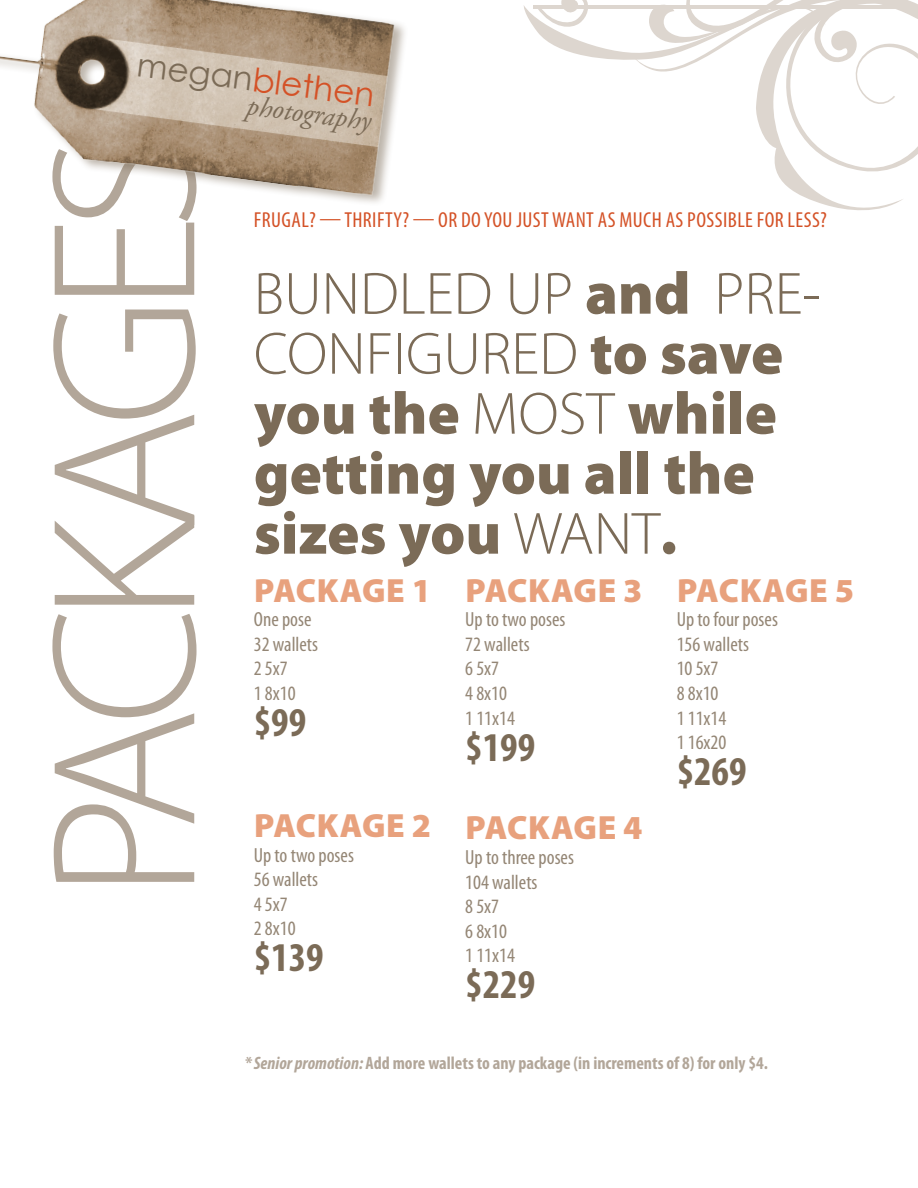
<style>
.page{position:relative;width:918px;height:1188px;background:#fff}
.page>*{position:absolute;margin:0;border:0;box-sizing:border-box;transform-origin:0 0}
.t1{font:300 207px "Myriad Pro";letter-spacing:-.075em;color:#b2a699}
.t2{font:900 60px/60px "Myriad Pro";color:#7b6b57}
.t3{font:700 condensed 41.1px "Myriad Pro";color:#7b6b57}
.t4{font:900 33.75px "Myriad Pro";letter-spacing:.005em;color:#e8a17d}
.t5{font:32.7px "Century Gothic";color:#d45227}
.t6{font:italic 28.2px "Adobe Garamond Pro";color:#7b6b57}
.t7{font:condensed 21.75px "Myriad Pro";letter-spacing:.02em;color:#d45227}
.t8{font:condensed 20.55px "Myriad Pro";color:#948675}
.t9{font:700 condensed 18px "Myriad Pro";color:#b2a699}
.s1{color:#7b6b57}
.s2{font-weight:300}
.s3{font-style:italic}
</style>
<div class="page">
<img style="left:0;top:0;width:404px;height:202px">
<svg style="left:523px;top:0;width:395px;height:211px"></svg>
<hr style="left:534px;top:5px;width:384px;height:3px;background:#ddd6cf">
<p class="t5" style="left:140px;top:42px;width:241px;rotate:7deg"><span class="s1">megan</span>blethen</p>
<p class="t6" style="left:249px;top:89px;width:127px;rotate:7deg">photography</p>
<p class="t1" style="left:1px;top:899px;width:767px;rotate:-90deg">PACKAGES</p>
<p class="t7" style="left:254px;top:206px;width:574px">FRUGAL? — THRIFTY? — OR DO YOU JUST WANT AS MUCH AS POSSIBLE FOR LESS?</p>
<p class="t2" style="left:254px;top:261px;width:568px"><span class="s2">BUNDLED UP</span> and <span class="s2">PRE-<br>CONFIGURED</span> to save you the <span class="s2">MOST</span> while getting you all the sizes you <span class="s2">WANT</span>.</p>
<p class="t4" style="left:254px;top:568px;width:179px">PACKAGE 1</p>
<p class="t8" style="left:254px;top:607px;width:59px">One pose</p>
<p class="t8" style="left:254px;top:632px;width:66px">32 wallets</p>
<p class="t8" style="left:254px;top:656px;width:35px">2 5x7</p>
<p class="t8" style="left:254px;top:681px;width:43px">1 8x10</p>
<p class="t3" style="left:254px;top:697px;width:54px">$99</p>
<p class="t4" style="left:254px;top:803px;width:179px">PACKAGE 2</p>
<p class="t8" style="left:254px;top:842px;width:102px">Up to two poses</p>
<p class="t8" style="left:254px;top:867px;width:66px">56 wallets</p>
<p class="t8" style="left:254px;top:892px;width:35px">4 5x7</p>
<p class="t8" style="left:254px;top:916px;width:43px">2 8x10</p>
<p class="t3" style="left:254px;top:932px;width:71px">$139</p>
<p class="t4" style="left:466px;top:568px;width:179px">PACKAGE 3</p>
<p class="t8" style="left:465px;top:607px;width:102px">Up to two poses</p>
<p class="t8" style="left:465px;top:632px;width:66px">72 wallets</p>
<p class="t8" style="left:465px;top:656px;width:35px">6 5x7</p>
<p class="t8" style="left:465px;top:681px;width:43px">4 8x10</p>
<p class="t8" style="left:465px;top:706px;width:51px">1 11x14</p>
<p class="t3" style="left:465px;top:721px;width:71px">$199</p>
<p class="t4" style="left:466px;top:805px;width:179px">PACKAGE 4</p>
<p class="t8" style="left:465px;top:845px;width:110px">Up to three poses</p>
<p class="t8" style="left:465px;top:869px;width:74px">104 wallets</p>
<p class="t8" style="left:465px;top:894px;width:35px">8 5x7</p>
<p class="t8" style="left:465px;top:919px;width:43px">6 8x10</p>
<p class="t8" style="left:465px;top:943px;width:51px">1 11x14</p>
<p class="t3" style="left:465px;top:959px;width:71px">$229</p>
<p class="t4" style="left:677px;top:568px;width:179px">PACKAGE 5</p>
<p class="t8" style="left:677px;top:607px;width:103px">Up to four poses</p>
<p class="t8" style="left:677px;top:632px;width:74px">156 wallets</p>
<p class="t8" style="left:677px;top:656px;width:43px">10 5x7</p>
<p class="t8" style="left:677px;top:681px;width:43px">8 8x10</p>
<p class="t8" style="left:677px;top:706px;width:51px">1 11x14</p>
<p class="t8" style="left:677px;top:730px;width:51px">1 16x20</p>
<p class="t3" style="left:677px;top:746px;width:71px">$269</p>
<p class="t9" style="left:245px;top:1052px;width:524px">*<span class="s3">Senior promotion:</span> Add more wallets to any package (in increments of 8) for only $4.</p>
</div>
